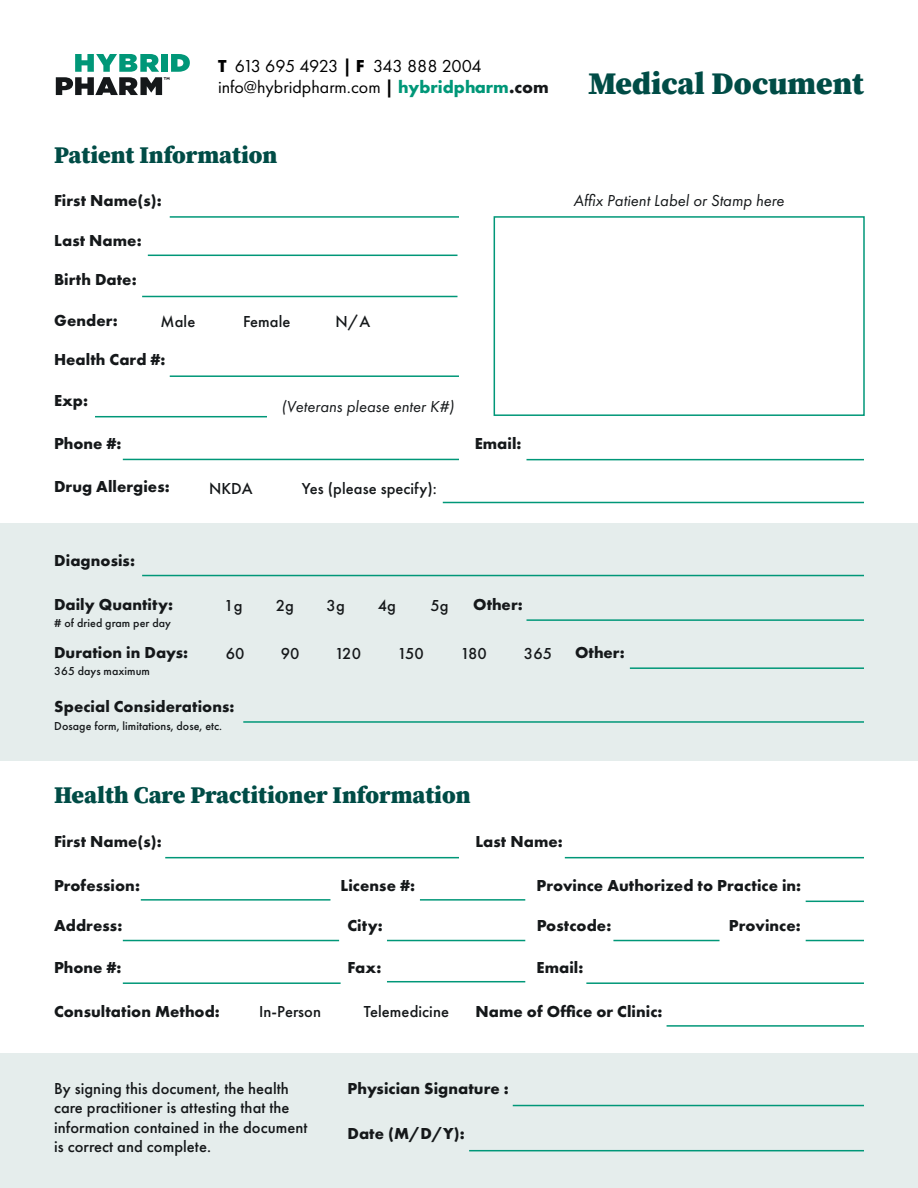
<style>
.page{position:relative;width:918px;height:1188px;background:#fff}
.page>*{position:absolute;margin:0;border:0;box-sizing:border-box;transform-origin:0 0}
.t1{font:31.5px "Source Serif Variable";color:#004c46}
.t2{font:24px "Source Serif Variable";color:#004c46}
.t3{font:18px/21px "Futura PT";color:#000}
.t4{font:700 16.5px "Futura PT";letter-spacing:.005em;color:#15181a}
.t5{font:500 16.5px/19.5px "Futura PT";letter-spacing:.005em;color:#15181a}
.t6{font:italic 16.5px "Futura PT";letter-spacing:.005em;color:#15181a}
.t7{font:500 12px "Futura PT";letter-spacing:.005em;color:#15181a}
.s1{font-weight:700}
.s2{font-weight:600}
.s3{font-weight:700;color:#009778}
.s4{font-weight:700;color:#15181a}
</style>
<div class="page">
<div style="left:0;top:1053px;width:918px;height:135px;background:#e5edec"></div>
<div style="left:0;top:523px;width:918px;height:237px;background:#e5edec"></div>
<hr style="left:170px;top:216px;width:289px;height:2px;background:#009778">
<hr style="left:165px;top:857px;width:294px;height:1px;background:#009778">
<hr style="left:513px;top:1105px;width:351px;height:1px;background:#009778">
<hr style="left:469px;top:1150px;width:395px;height:1px;background:#009778">
<hr style="left:141px;top:899px;width:189px;height:2px;background:#009778">
<hr style="left:123px;top:940px;width:216px;height:1px;background:#009778">
<hr style="left:387px;top:940px;width:138px;height:1px;background:#009778">
<hr style="left:387px;top:981px;width:138px;height:1px;background:#009778">
<hr style="left:613px;top:940px;width:107px;height:1px;background:#009778">
<hr style="left:806px;top:940px;width:58px;height:1px;background:#009778">
<hr style="left:420px;top:899px;width:105px;height:2px;background:#009778">
<hr style="left:806px;top:901px;width:58px;height:1px;background:#009778">
<hr style="left:123px;top:459px;width:336px;height:1px;background:#009778">
<hr style="left:443px;top:502px;width:421px;height:1px;background:#009778">
<hr style="left:123px;top:982px;width:218px;height:2px;background:#009778">
<hr style="left:667px;top:1025px;width:197px;height:2px;background:#009778">
<hr style="left:170px;top:375px;width:289px;height:2px;background:#009778">
<hr style="left:142px;top:296px;width:316px;height:1px;background:#009778">
<hr style="left:148px;top:255px;width:310px;height:1px;background:#009778">
<hr style="left:142px;top:575px;width:722px;height:1px;background:#009778">
<hr style="left:243px;top:721px;width:621px;height:2px;background:#009778">
<hr style="left:565px;top:857px;width:299px;height:1px;background:#009778">
<hr style="left:526px;top:459px;width:338px;height:1px;background:#009778">
<hr style="left:526px;top:619px;width:338px;height:2px;background:#009778">
<hr style="left:630px;top:667px;width:234px;height:2px;background:#009778">
<hr style="left:586px;top:982px;width:278px;height:2px;background:#009778">
<svg style="left:56px;top:54px;width:134px;height:41px"></svg>
<div style="left:494px;top:216px;width:371px;height:200px;border:2px solid #009778"></div>
<hr style="left:95px;top:416px;width:172px;height:1px;background:#009778">
<p class="t3" style="left:218px;top:55px;width:332px"><span class="s1">T</span> 613 695 4923 <span class="s2">|</span> <span class="s1">F</span> 343 888 2004 info@hybridpharm.com <span class="s2">|</span> <span class="s3">hybridpharm</span><span class="s4">.com</span></p>
<h2 class="t2" style="left:54px;top:139px;width:225px">Patient Information</h2>
<p class="t4" style="left:54px;top:190px;width:109px">First Name(s):</p>
<p class="t4" style="left:54px;top:230px;width:89px">Last Name:</p>
<p class="t4" style="left:54px;top:269px;width:84px">Birth Date:</p>
<p class="t4" style="left:54px;top:310px;width:65px">Gender:</p>
<p class="t5" style="left:161px;top:312px;width:36px">Male</p>
<p class="t4" style="left:54px;top:349px;width:113px">Health Card #:</p>
<p class="t5" style="left:243px;top:312px;width:49px">Female</p>
<p class="t5" style="left:336px;top:312px;width:36px">N/A</p>
<p class="t4" style="left:54px;top:390px;width:36px">Exp:</p>
<p class="t6" style="left:281px;top:397px;width:174px">(Veterans please enter K#)</p>
<p class="t4" style="left:54px;top:433px;width:69px">Phone #:</p>
<p class="t4" style="left:54px;top:476px;width:117px">Drug Allergies:</p>
<p class="t5" style="left:302px;top:479px;width:137px">Yes (please specify):</p>
<p class="t5" style="left:209px;top:479px;width:45px">NKDA</p>
<p class="t4" style="left:475px;top:433px;width:48px">Email:</p>
<h1 class="t1" style="left:588px;top:62px;width:277px">Medical Document</h1>
<p class="t6" style="left:573px;top:190px;width:212px">Affix Patient Label or Stamp here</p>
<p class="t4" style="left:54px;top:550px;width:82px">Diagnosis:</p>
<p class="t4" style="left:54px;top:593px;width:121px">Daily Quantity:</p>
<p class="t4" style="left:54px;top:642px;width:136px">Duration in Days:</p>
<p class="t7" style="left:54px;top:616px;width:118px"># of dried gram per day</p>
<p class="t7" style="left:54px;top:664px;width:97px">365 days maximum</p>
<p class="t4" style="left:473px;top:593px;width:51px">Other:</p>
<p class="t5" style="left:276px;top:596px;width:20px">2g</p>
<p class="t5" style="left:327px;top:596px;width:20px">3g</p>
<p class="t5" style="left:378px;top:596px;width:20px">4g</p>
<p class="t5" style="left:430px;top:596px;width:20px">5g</p>
<p class="t5" style="left:224px;top:596px;width:20px">1g</p>
<p class="t5" style="left:226px;top:644px;width:20px">60</p>
<p class="t5" style="left:281px;top:644px;width:20px">90</p>
<p class="t5" style="left:335px;top:644px;width:28px">120</p>
<p class="t5" style="left:398px;top:644px;width:28px">150</p>
<p class="t5" style="left:461px;top:644px;width:28px">180</p>
<p class="t5" style="left:524px;top:644px;width:30px">365</p>
<p class="t4" style="left:54px;top:696px;width:182px">Special Considerations:</p>
<p class="t7" style="left:54px;top:719px;width:169px">Dosage form, limitations, dose, etc.</p>
<p class="t4" style="left:575px;top:642px;width:51px">Other:</p>
<h2 class="t2" style="left:54px;top:779px;width:418px">Health Care Practitioner Information</h2>
<p class="t4" style="left:54px;top:831px;width:109px">First Name(s):</p>
<p class="t4" style="left:475px;top:831px;width:89px">Last Name:</p>
<p class="t4" style="left:54px;top:875px;width:88px">Profession:</p>
<p class="t4" style="left:54px;top:915px;width:70px">Address:</p>
<p class="t4" style="left:348px;top:915px;width:37px">City:</p>
<p class="t4" style="left:348px;top:957px;width:35px">Fax:</p>
<p class="t4" style="left:341px;top:875px;width:76px">License #:</p>
<p class="t4" style="left:537px;top:875px;width:266px">Province Authorized to Practice in:</p>
<p class="t4" style="left:537px;top:915px;width:76px">Postcode:</p>
<p class="t4" style="left:729px;top:915px;width:73px">Province:</p>
<p class="t4" style="left:54px;top:957px;width:69px">Phone #:</p>
<p class="t4" style="left:54px;top:1001px;width:167px">Consultation Method:</p>
<p class="t4" style="left:537px;top:957px;width:48px">Email:</p>
<p class="t4" style="left:475px;top:1001px;width:189px">Name of Office or Clinic:</p>
<p class="t5" style="left:364px;top:1002px;width:87px">Telemedicine</p>
<p class="t5" style="left:259px;top:1002px;width:64px">In-Person</p>
<p class="t5" style="left:54px;top:1078px;width:255px">By signing this document, the health care practitioner is attesting that the information contained in the document is correct and complete.</p>
<p class="t4" style="left:348px;top:1077px;width:163px">Physician Signature :</p>
<p class="t4" style="left:348px;top:1123px;width:119px">Date (M/D/Y):</p>
</div>
